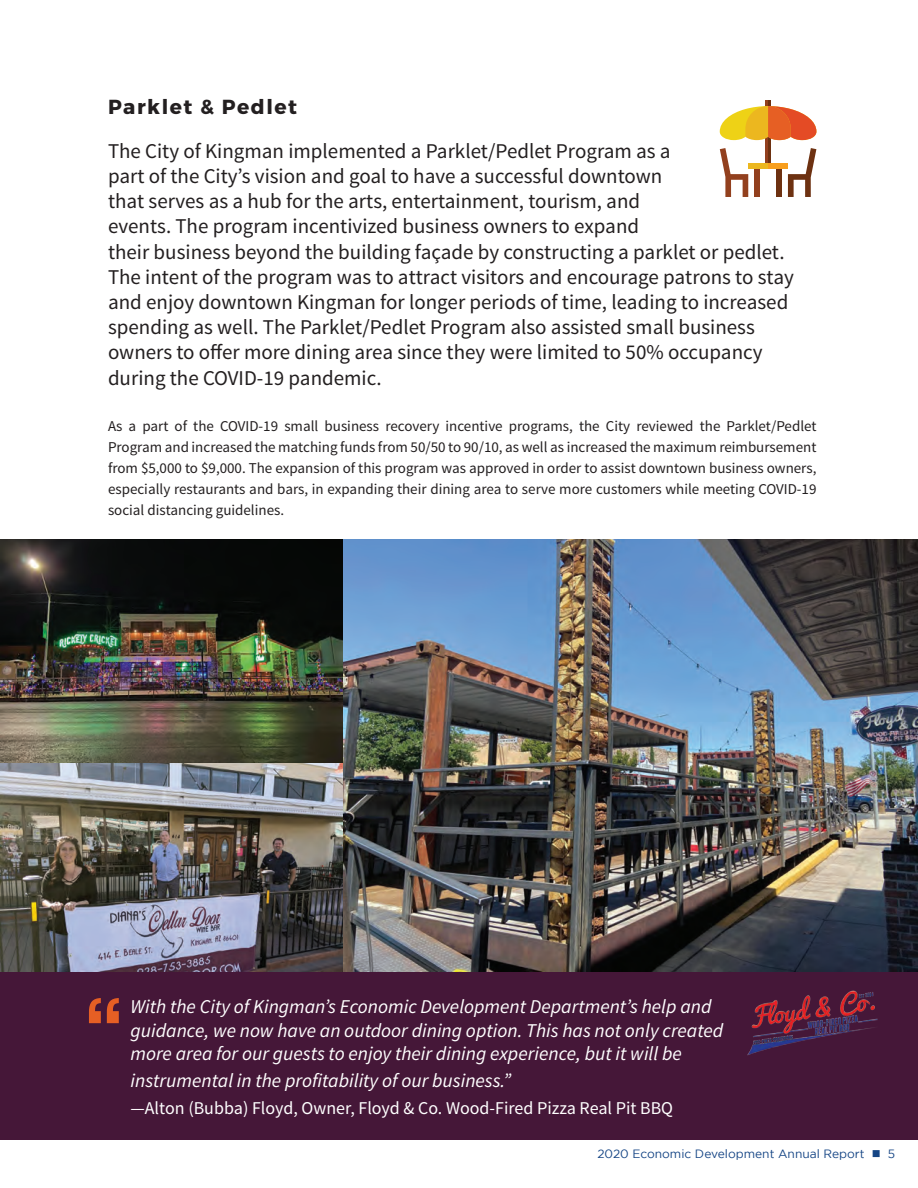
<style>
.page{position:relative;width:918px;height:1188px;background:#fff}
.page>*{position:absolute;margin:0;border:0;box-sizing:border-box;transform-origin:0 0}
.t1{font:700 67.5px "Rockwell";color:#e65f24}
.t2{font:21px/25.2px "Source Sans Pro";color:#231f20}
.t3{font:700 20.25px "Montserrat";letter-spacing:.075em;color:#231f20}
.t4{font:italic 19.5px/23.4px "Source Sans Pro";color:#fff}
.t5{font:18px "Source Sans Pro";color:#fff}
.body{font:15px/21px "Source Sans Pro";color:#231f20;text-align:justify}
.t6{font:12px "Gotham";color:#154585}
</style>
<div class="page">
<div style="left:0;top:971px;width:918px;height:169px;background:#451738"></div>
<img style="left:0;top:539px;width:918px;height:432px">
<div style="left:754px;top:166px;width:6px;height:31px;background:#92401e"></div>
<div style="left:777px;top:166px;width:5px;height:31px;background:#6d3111"></div>
<div style="left:765px;top:100px;width:6px;height:66px;background:#92401e"></div>
<hr style="left:768px;top:100px;width:3px;height:66px;background:#6d3111">
<svg style="left:720px;top:106px;width:96px;height:34px"></svg>
<svg style="left:788px;top:148px;width:28px;height:49px"></svg>
<svg style="left:720px;top:148px;width:28px;height:49px"></svg>
<div style="left:748px;top:163px;width:40px;height:5px;background:#ecb71f"></div>
<div style="left:768px;top:163px;width:20px;height:5px;background:#f89e1c"></div>
<img style="left:747px;top:991px;width:131px;height:65px">
<p class="t3" style="left:108px;top:95px;width:191px">Parklet &amp; Pedlet</p>
<p class="t2" style="left:108px;top:139px;width:687px">The City of Kingman implemented a Parklet/Pedlet Program as a<br>part of the City’s vision and goal to have a successful downtown<br>that serves as a hub for the arts, entertainment, tourism, and<br>events. The program incentivized business owners to expand<br>their business beyond the building façade by constructing a parklet or pedlet.<br>The intent of the program was to attract visitors and encourage patrons to stay and enjoy downtown Kingman for longer periods of time, leading to increased spending as well. The Parklet/Pedlet Program also assisted small business owners to offer more dining area since they were limited to 50% occupancy during the COVID-19 pandemic.</p>
<p class="body" style="left:108px;top:416px;width:710px">As a part of the COVID-19 small business recovery incentive programs, the City reviewed the Parklet/Pedlet Program and increased the matching funds from 50/50 to 90/10, as well as increased the maximum reimbursement from $5,000 to $9,000. The expansion of this program was approved in order to assist downtown business owners, especially restaurants and bars, in expanding their dining area to serve more customers while meeting COVID-19 social distancing guidelines.</p>
<p class="t1" style="left:84px;top:979px;width:41px">“</p>
<p class="t4" style="left:131px;top:995px;width:594px">With the City of Kingman’s Economic Development Department’s help and guidance, we now have an outdoor dining option. This has not only created more area for our guests to enjoy their dining experience, but it will be</p>
<p class="t4" style="left:131px;top:1069px;width:382px">instrumental in the profitability of our business.”</p>
<p class="t5" style="left:131px;top:1097px;width:544px">—Alton (Bubba) Floyd, Owner, Floyd &amp; Co. Wood-Fired Pizza Real Pit BBQ</p>
<p class="t6" style="left:597px;top:1147px;width:299px">2020 Economic Development Annual Report ■ 5</p>
</div>
